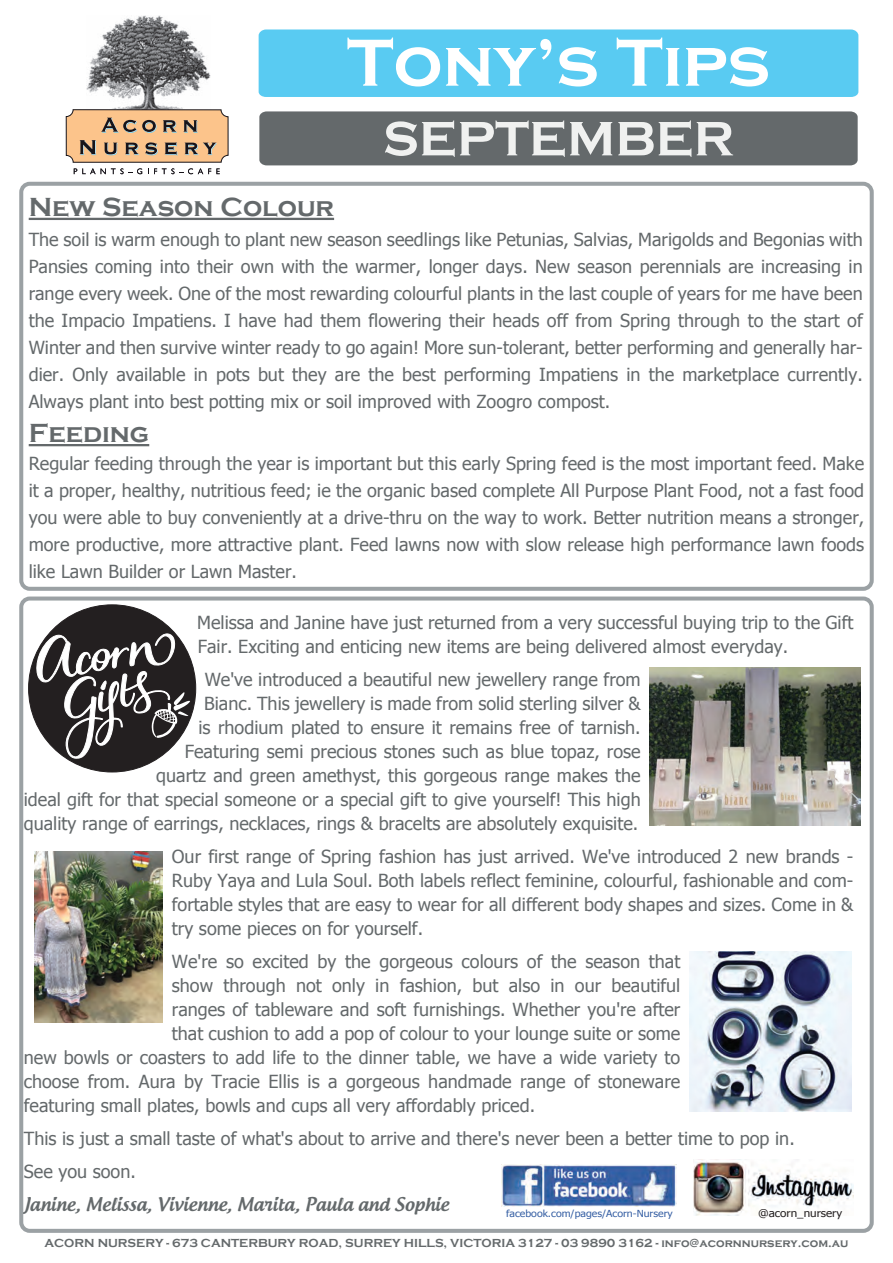
<style>
.page{position:relative;width:893px;height:1263px;background:#fff}
.page>*{position:absolute;margin:0;border:0;box-sizing:border-box;transform-origin:0 0}
.t1{font:700 69px "Copperplate Gothic";color:#fff}
.t2{font:700 50.1px "Copperplate Gothic";color:#f0f1f0}
.t3{font:700 27px "Copperplate Gothic";color:#64696b}
.t4{font:18px/24px "Tahoma";color:#64696b;text-align:justify}
.t5{font:500 18px "Androgyne";color:#64696b}
.t6{font:700 12px "Copperplate Gothic";color:#64696b}
.t7{font:10.65px "Tahoma";color:#231f20;scale:1.09 1}
.t8{font:9.75px "Tahoma";color:#3760a4;scale:1.09 1}
</style>
<div class="page">
<img style="left:86px;top:15px;width:124px;height:94px">
<div style="left:66px;top:110px;width:162px;height:52px;background:#fcc48b;border-radius:7px"></div>
<div style="left:66px;top:109px;width:162px;height:53px;border:1px solid #17141a;border-radius:7px"></div>
<svg style="left:80px;top:118px;width:137px;height:38px"></svg>
<svg style="left:74px;top:168px;width:68px;height:6px"></svg>
<svg style="left:148px;top:168px;width:72px;height:6px"></svg>
<div style="left:259px;top:111px;width:599px;height:54px;background:#64696b"></div>
<div style="left:259px;top:29px;width:599px;height:68px;background:#59cbf2"></div>
<div style="left:29px;top:605px;width:167px;height:167px;background:#231f20;border-radius:50%"></div>
<svg style="left:35px;top:633px;width:155px;height:125px"></svg>
<hr style="left:29px;top:218px;width:305px;height:2px;background:#64696b">
<hr style="left:29px;top:444px;width:120px;height:2px;background:#64696b">
<img style="left:689px;top:952px;width:162px;height:159px">
<img style="left:650px;top:667px;width:210px;height:158px">
<img style="left:35px;top:852px;width:128px;height:170px">
<div style="left:19px;top:596px;width:855px;height:637px;border:4px solid #9ba1a4;border-radius:9px"></div>
<div style="left:19px;top:182px;width:855px;height:409px;border:4px solid #9ba1a4;border-radius:9px"></div>
<img style="left:694px;top:1159px;width:159px;height:56px">
<img style="left:502px;top:1165px;width:175px;height:42px">
<h1 class="t1" style="left:347px;top:25px;width:425px">Tony’s Tips</h1>
<h2 class="t2" style="left:383px;top:111px;width:353px">SEPTEMBER</h2>
<h3 class="t3" style="left:29px;top:192px;width:307px">New Season Colour</h3>
<p class="t4" style="left:29px;top:225px;width:836px;line-height:27px">The soil is warm enough to plant new season seedlings like Petunias, Salvias, Marigolds and Begonias with Pansies coming into their own with the warmer, longer days. New season perennials are increasing in range every week. One of the most rewarding colourful plants in the last couple of years for me have been the Impacio Impatiens. I have had them flowering their heads off from Spring through to the start of Winter and then survive winter ready to go again! More sun-tolerant, better performing and generally har&shy;dier. Only available in pots but they are the best performing Impatiens in the marketplace currently.<br>Always plant into best potting mix or soil improved with Zoogro compost.</p>
<h3 class="t3" style="left:29px;top:418px;width:122px">Feeding</h3>
<p class="t4" style="left:29px;top:449px;width:837px;line-height:27px">Regular feeding through the year is important but this early Spring feed is the most important feed. Make it a proper, healthy, nutritious feed; ie the organic based complete All Purpose Plant Food, not a fast food you were able to buy conveniently at a drive-thru on the way to work. Better nutrition means a stronger, more productive, more attractive plant. Feed lawns now with slow release high performance lawn foods like Lawn Builder or Lawn Master.</p>
<p class="t4" style="left:197px;top:610px;width:658px">Melissa and Janine have just returned from a very successful buying trip to the Gift<br>Fair. Exciting and enticing new items are being delivered almost everyday.</p>
<p class="t4" style="left:24px;top:667px;width:618px;text-align:right">We've introduced a beautiful new jewellery range from<br>Bianc. This jewellery is made from solid sterling silver &amp;<br>is rhodium plated to ensure it remains free of tarnish.<br>Featuring semi precious stones such as blue topaz, rose<br>quartz and green amethyst, this gorgeous range makes the<br>ideal gift for that special someone or a special gift to give yourself! This high quality range of earrings, necklaces, rings &amp; bracelts are absolutely exquisite.</p>
<p class="t4" style="left:172px;top:844px;width:683px">Our first range of Spring fashion has just arrived. We've introduced 2 new brands - Ruby Yaya and Lula Soul. Both labels reflect feminine, colourful, fashionable and com&shy;fortable styles that are easy to wear for all different body shapes and sizes. Come in &amp; try some pieces on for yourself.</p>
<p class="t4" style="left:172px;top:949px;width:510px">We're so excited by the gorgeous colours of the season that</p>
<p class="t4" style="left:172px;top:973px;width:510px">show through not only in fashion, but also in our beautiful</p>
<p class="t4" style="left:172px;top:997px;width:510px">ranges of tableware and soft furnishings. Whether you're after</p>
<p class="t4" style="left:172px;top:1021px;width:510px">that cushion to add a pop of colour to your lounge suite or some</p>
<p class="t4" style="left:24px;top:1045px;width:658px">new bowls or coasters to add life to the dinner table, we have a wide variety to</p>
<p class="t4" style="left:24px;top:1069px;width:658px">choose from. Aura by Tracie Ellis is a gorgeous handmade range of stoneware</p>
<p class="t4" style="left:24px;top:1093px;width:513px">featuring small plates, bowls and cups all very affordably priced.</p>
<p class="t4" style="left:24px;top:1121px;width:772px;line-height:33px">This is just a small taste of what's about to arrive and there's never been a better time to pop in.<br>See you soon.</p>
<p class="t5" style="left:24px;top:1193px;width:427px">Janine, Melissa, Vivienne, Marita, Paula and Sophie</p>
<p class="t8" style="left:506px;top:1206px;width:154px">facebook.com/pages/Acorn-Nursery</p>
<p class="t7" style="left:758px;top:1206px;width:79px">@acorn_nursery</p>
<p class="t6" style="left:44px;top:1237px;width:806px">ACORN NURSERY - 673 CANTERBURY ROAD, SURREY HILLS, VICTORIA 3127 - 03 9890 3162 - info@acornnursery.com.au</p>
</div>
